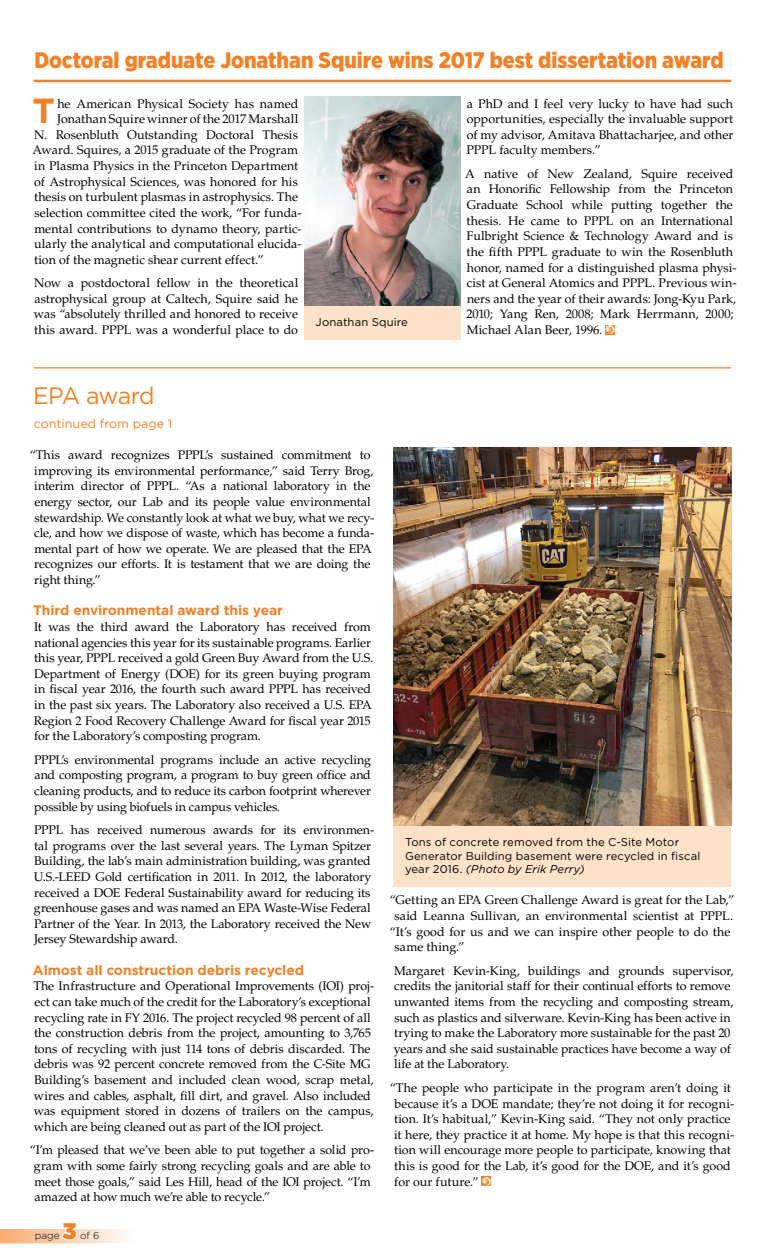
<style>
.page{position:relative;width:765px;height:1260px;background:#fff}
.page>*{position:absolute;margin:0;border:0;box-sizing:border-box;transform-origin:0 0}
.t1{font:700 34.88px "Gotham";color:#f58025}
.t2{font:23.75px "Gotham";letter-spacing:-.04em;color:#f58025}
.t3{font:900 22.5px "Gotham Narrow";color:#f58025}
.t4{font:900 22.5px "Gotham";color:#f58025}
.t5{font:700 13.75px "Gotham";letter-spacing:-.005em;color:#f58025}
.t6{font:12.5px/15.6px "Palatino LT Std";letter-spacing:-.005em;color:#000}
.t7{font:12.5px "Gotham";color:#f58025}
.t8{font:12.5px "Palatino LT Std";letter-spacing:.015em;color:#000}
.t9{font:11.25px/13.5px "Gotham";letter-spacing:.01em;color:#000}
.t10{font:300 10px "Gotham";color:#000}
.s1{font-style:italic}
</style>
<div class="page">
<svg style="left:482px;top:1177px;width:9px;height:8px"></svg>
<div style="left:394px;top:826px;width:337px;height:61px;background:#fee1c9"></div>
<img style="left:394px;top:447px;width:337px;height:379px">
<hr style="left:34px;top:367px;width:697px;height:1px;background:#f58025">
<svg style="left:605px;top:325px;width:10px;height:9px"></svg>
<svg style="left:606px;top:325px;width:8px;height:9px"></svg>
<img style="left:304px;top:96px;width:157px;height:210px">
<div style="left:304px;top:306px;width:157px;height:34px;background:#fee1c9"></div>
<hr style="left:34px;top:80px;width:697px;height:2px;background:#f58025">
<svg style="left:0;top:1229px;width:126px;height:14px;background:#fbd3b5"></svg>
<h3 class="t3" style="left:34px;top:46px;width:691px">Doctoral graduate Jonathan Squire wins 2017 best dissertation award</h3>
<h1 class="t1" style="left:33px;top:88px;width:24px">T</h1>
<p class="t6" style="left:57px;top:96px;width:243px">he American Physical Society has named</p>
<p class="t6" style="left:57px;top:111px;width:243px">Jonathan Squire winner of the 2017 Marshall</p>
<p class="t6" style="left:34px;top:127px;width:265px">N. Rosenbluth Outstanding Doctoral Thesis</p>
<p class="t6" style="left:33px;top:143px;width:267px">Award. Squires, a 2015 graduate of the Program</p>
<p class="t6" style="left:34px;top:158px;width:266px">in Plasma Physics in the Princeton Department</p>
<p class="t6" style="left:34px;top:174px;width:265px">of Astrophysical Sciences, was honored for his</p>
<p class="t6" style="left:34px;top:189px;width:265px">thesis on turbulent plasmas in astrophysics. The</p>
<p class="t6" style="left:35px;top:205px;width:269px">selection committee cited the work, “For funda-</p>
<p class="t6" style="left:34px;top:221px;width:269px">mental contributions to dynamo theory, partic-</p>
<p class="t6" style="left:34px;top:236px;width:269px">ularly the analytical and computational elucida-</p>
<p class="t6" style="left:34px;top:252px;width:231px">tion of the magnetic shear current effect.”</p>
<p class="t6" style="left:34px;top:275px;width:266px;text-align:justify">Now a postdoctoral fellow in the theoretical astrophysical group at Caltech, Squire said he was “absolutely thrilled and honored to receive this award. PPPL was a wonderful place to do</p>
<p class="t9" style="left:316px;top:316px;width:94px">Jonathan Squire</p>
<h2 class="t2" style="left:33px;top:381px;width:123px">EPA award</h2>
<p class="t7" style="left:34px;top:415px;width:140px">continued from page 1</p>
<p class="t6" style="left:467px;top:96px;width:268px;text-align:justify">a PhD and I feel very lucky to have had such opportunities, especially the invaluable support of my advisor, Amitava Bhattacharjee, and other PPPL faculty members.”</p>
<p class="t6" style="left:465px;top:166px;width:273px">A native of New Zealand, Squire received an Honorific Fellowship from the Princeton Graduate School while putting together the thesis. He came to PPPL on an International Fulbright Science &amp; Technology Award and is the fifth PPPL graduate to win the Rosenbluth honor, named for a distinguished plasma physi&shy;cist at General Atomics and PPPL. Previous win&shy;ners and the year of their awards: Jong-Kyu Park, 2010; Yang Ren, 2008; Mark Herrmann, 2000; Michael Alan Beer, 1996.</p>
<p class="t6" style="left:34px;top:447px;width:341px;text-indent:-4px">“This award recognizes PPPL’s sustained commitment to improving its environmental performance,” said Terry Brog, interim director of PPPL. “As a national laboratory in the energy sector, our Lab and its people value environmental stewardship. We constantly look at what we buy, what we recy&shy;cle, and how we dispose of waste, which has become a funda&shy;mental part of how we operate. We are pleased that the EPA recognizes our efforts. It is testament that we are doing the right thing.”</p>
<p class="t5" style="left:33px;top:601px;width:251px">Third environmental award this year</p>
<p class="t6" style="left:34px;top:619px;width:341px">It was the third award the Laboratory has received from national agencies this year for its sustainable programs. Earlier this year, PPPL received a gold Green Buy Award from the U.S.<br>Department of Energy (DOE) for its green buying program in fiscal year 2016, the fourth such award PPPL has received in the past six years. The Laboratory also received a U.S. EPA Region 2 Food Recovery Challenge Award for fiscal year 2015 for the Laboratory’s composting program.</p>
<p class="t6" style="left:34px;top:752px;width:339px;text-align:justify">PPPL’s environmental programs include an active recycling and composting program, a program to buy green office and cleaning products, and to reduce its carbon footprint wherever possible by using biofuels in campus vehicles.</p>
<p class="t6" style="left:34px;top:822px;width:342px">PPPL has received numerous awards for its environmen&shy;tal programs over the last several years. The Lyman Spitzer Building, the lab’s main administration building, was granted U.S.-LEED Gold certification in 2011. In 2012, the laboratory received a DOE Federal Sustainability award for reducing its greenhouse gases and was named an EPA Waste-Wise Federal Partner of the Year. In 2013, the Laboratory received the New Jersey Stewardship award.</p>
<p class="t5" style="left:33px;top:961px;width:273px">Almost all construction debris recycled</p>
<p class="t6" style="left:33px;top:978px;width:342px">The Infrastructure and Operational Improvements (IOI) proj&shy;ect can take much of the credit for the Laboratory’s exceptional recycling rate in FY 2016. The project recycled 98 percent of all the construction debris from the project, amounting to 3,765 tons of recycling with just 114 tons of debris discarded. The debris was 92 percent concrete removed from the C-Site MG Building’s basement and included clean wood, scrap metal, wires and cables, asphalt, fill dirt, and gravel. Also included was equipment stored in dozens of trailers on the campus, which are being cleaned out as part of the IOI project.</p>
<p class="t6" style="left:34px;top:1143px;width:342px;text-indent:-4px">“I’m pleased that we’ve been able to put together a solid pro&shy;gram with some fairly strong recycling goals and are able to meet those goals,” said Les Hill, head of the IOI project. “I’m amazed at how much we’re able to recycle.”</p>
<p class="t10" style="left:35px;top:1229px;width:26px">page</p>
<h3 class="t4" style="left:62px;top:1215px;width:15px">3</h3>
<p class="t10" style="left:80px;top:1229px;width:21px">of 6</p>
<p class="t9" style="left:405px;top:835px;width:297px">Tons of concrete removed from the C-Site Motor<br>Generator Building basement were recycled in fiscal year 2016. <span class="s1">(Photo by Erik Perry)</span></p>
<p class="t6" style="left:390px;top:893px;width:346px">“Getting an EPA Green Challenge Award is great for the Lab,”</p>
<p class="t6" style="left:395px;top:908px;width:340px">said Leanna Sullivan, an environmental scientist at PPPL.</p>
<p class="t6" style="left:390px;top:924px;width:342px">“It’s good for us and we can inspire other people to do the</p>
<p class="t8" style="left:395px;top:940px;width:71px">same thing.”</p>
<p class="t6" style="left:394px;top:963px;width:341px">Margaret Kevin-King, buildings and grounds supervisor, credits the janitorial staff for their continual efforts to remove unwanted items from the recycling and composting stream, such as plastics and silverware. Kevin-King has been active in trying to make the Laboratory more sustainable for the past 20 years and she said sustainable practices have become a way of life at the Laboratory.</p>
<p class="t6" style="left:394px;top:1080px;width:342px;text-indent:-4px">“The people who participate in the program aren’t doing it because it’s a DOE mandate; they’re not doing it for recogni&shy;tion. It’s habitual,” Kevin-King said. “They not only practice it here, they practice it at home. My hope is that this recogni&shy;tion will encourage more people to participate, knowing that this is good for the Lab, it’s good for the DOE, and it’s good for our future.”</p>
</div>
